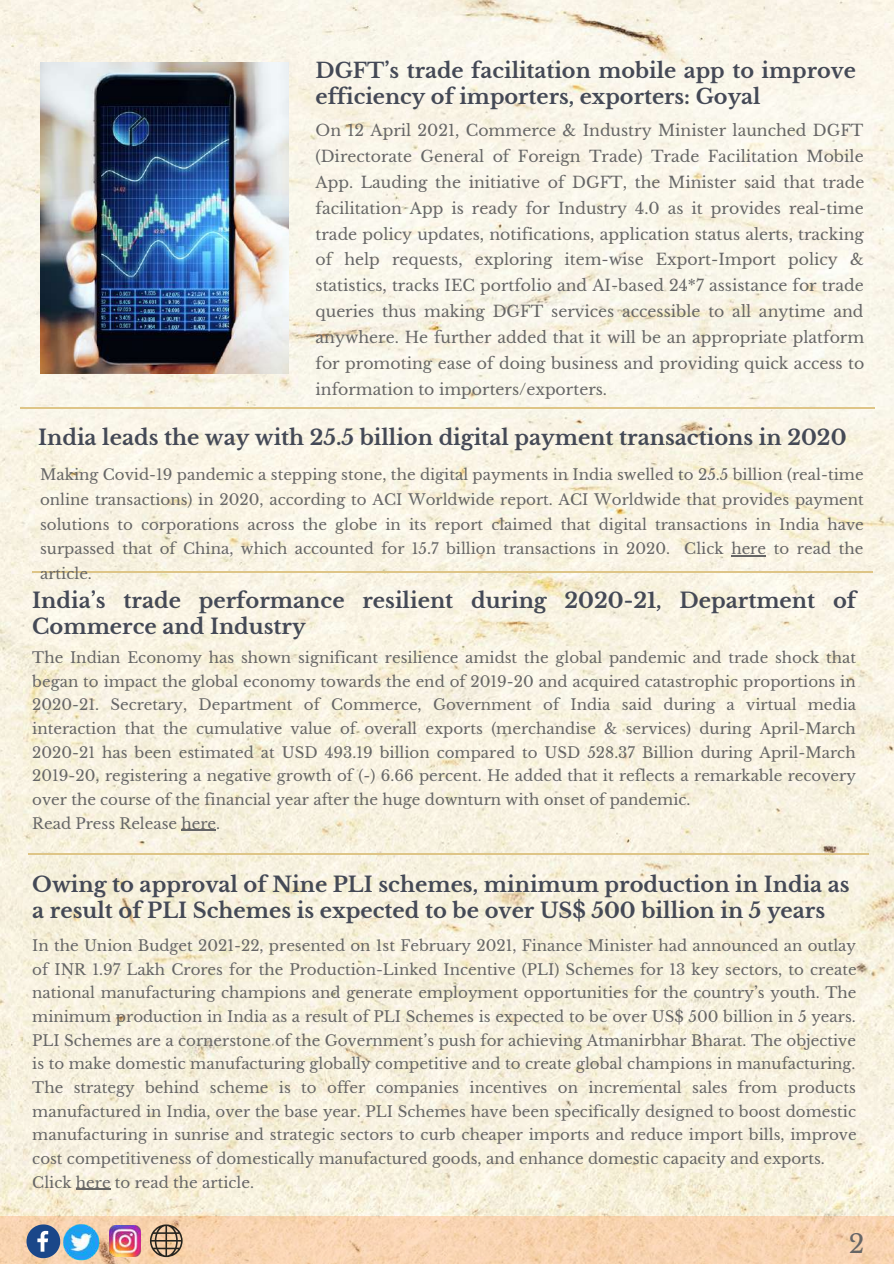
<style>
.page{position:relative;width:894px;height:1264px;background:#fff}
.page>*{position:absolute;margin:0;border:0;box-sizing:border-box;transform-origin:0 0}
.t1{font:25.35px "Libre Baskerville";color:#666}
.t2{font:700 21px/26px "Libre Baskerville";color:#444956}
.t3{font:700 20.85px/25.7px "Libre Baskerville";color:#444956}
.t4{font:15.75px/26px "Libre Baskerville";color:#666;text-align:justify}
.t5{font:15px/23.7px "Libre Baskerville";color:#666}
</style>
<div class="page">
<img style="left:0;top:0;width:893px;height:1216px">
<hr style="left:20px;top:407px;width:854px;height:2px;background:#dec587">
<svg style="left:0;top:1216px;width:893px;height:47px;background:#f7d2af"></svg>
<hr style="left:32px;top:571px;width:840px;height:1px;background:#dec587">
<svg style="left:26px;top:1224px;width:32px;height:34px"></svg>
<img style="left:109px;top:1225px;width:32px;height:31px">
<svg style="left:150px;top:1224px;width:32px;height:33px"></svg>
<img style="left:40px;top:63px;width:248px;height:311px">
<hr style="left:731px;top:555px;width:34px;height:1px;background:#666">
<hr style="left:181px;top:829px;width:35px;height:2px;background:#666">
<img style="left:58px;top:1218px;width:45px;height:45px">
<hr style="left:28px;top:853px;width:840px;height:1px;background:#dec587">
<hr style="left:76px;top:1188px;width:35px;height:1px;background:#666">
<h3 class="t3" style="left:315px;top:58px;width:541px">DGFT’s trade facilitation mobile app to improve efficiency of importers, exporters: Goyal</h3>
<p class="t4" style="left:315px;top:117px;width:550px">On 12 April 2021, Commerce &amp; Industry Minister launched DGFT (Directorate General of Foreign Trade) Trade Facilitation Mobile App. Lauding the initiative of DGFT, the Minister said that trade facilitation App is ready for Industry 4.0 as it provides real-time trade policy updates, notifications, application status alerts, tracking of help requests, exploring item-wise Export-Import policy &amp; statistics, tracks IEC portfolio and AI-based 24*7 assistance for trade queries thus making DGFT services accessible to all anytime and anywhere. He further added that it will be an appropriate platform for promoting ease of doing business and providing quick access to information to importers/exporters.</p>
<h2 class="t2" style="left:38px;top:424px;width:809px">India leads the way with 25.5 billion digital payment transactions in 2020</h2>
<p class="t5" style="left:40px;top:462px;width:825px;line-height:24.8px;text-align:justify">Making Covid-19 pandemic a stepping stone, the digital payments in India swelled to 25.5 billion (real-time online transactions) in 2020, according to ACI Worldwide report. ACI Worldwide that provides payment solutions to corporations across the globe in its report claimed that digital transactions in India have surpassed that of China, which accounted for 15.7 billion transactions in 2020. Click here to read the article.</p>
<h2 class="t2" style="left:32px;top:587px;width:825px">India’s trade performance resilient during 2020-21, Department of<br>Commerce and Industry</h2>
<p class="t5" style="left:32px;top:646px;width:825px">The Indian Economy has shown significant resilience amidst the global pandemic and trade shock that began to impact the global economy towards the end of 2019-20 and acquired catastrophic proportions in 2020-21. Secretary, Department of Commerce, Government of India said during a virtual media interaction that the cumulative value of overall exports (merchandise &amp; services) during April-March 2020-21 has been estimated at USD 493.19 billion compared to USD 528.37 Billion during April-March 2019-20, registering a negative growth of (-) 6.66 percent. He added that it reflects a remarkable recovery over the course of the financial year after the huge downturn with onset of pandemic.<br>Read Press Release here.</p>
<h2 class="t2" style="left:32px;top:871px;width:818px">Owing to approval of Nine PLI schemes, minimum production in India as a result of PLI Schemes is expected to be over US$ 500 billion in 5 years</h2>
<p class="t5" style="left:32px;top:933px;width:825px">In the Union Budget 2021-22, presented on 1st February 2021, Finance Minister had announced an outlay of INR 1.97 Lakh Crores for the Production-Linked Incentive (PLI) Schemes for 13 key sectors, to create national manufacturing champions and generate employment opportunities for the country’s youth. The minimum production in India as a result of PLI Schemes is expected to be over US$ 500 billion in 5 years.<br>PLI Schemes are a cornerstone of the Government’s push for achieving Atmanirbhar Bharat. The objective is to make domestic manufacturing globally competitive and to create global champions in manufacturing.<br>The strategy behind scheme is to offer companies incentives on incremental sales from products manufactured in India, over the base year. PLI Schemes have been specifically designed to boost domestic manufacturing in sunrise and strategic sectors to curb cheaper imports and reduce import bills, improve cost competitiveness of domestically manufactured goods, and enhance domestic capacity and exports.<br>Click here to read the article.</p>
<h1 class="t1" style="left:848px;top:1228px;width:17px">2</h1>
</div>
